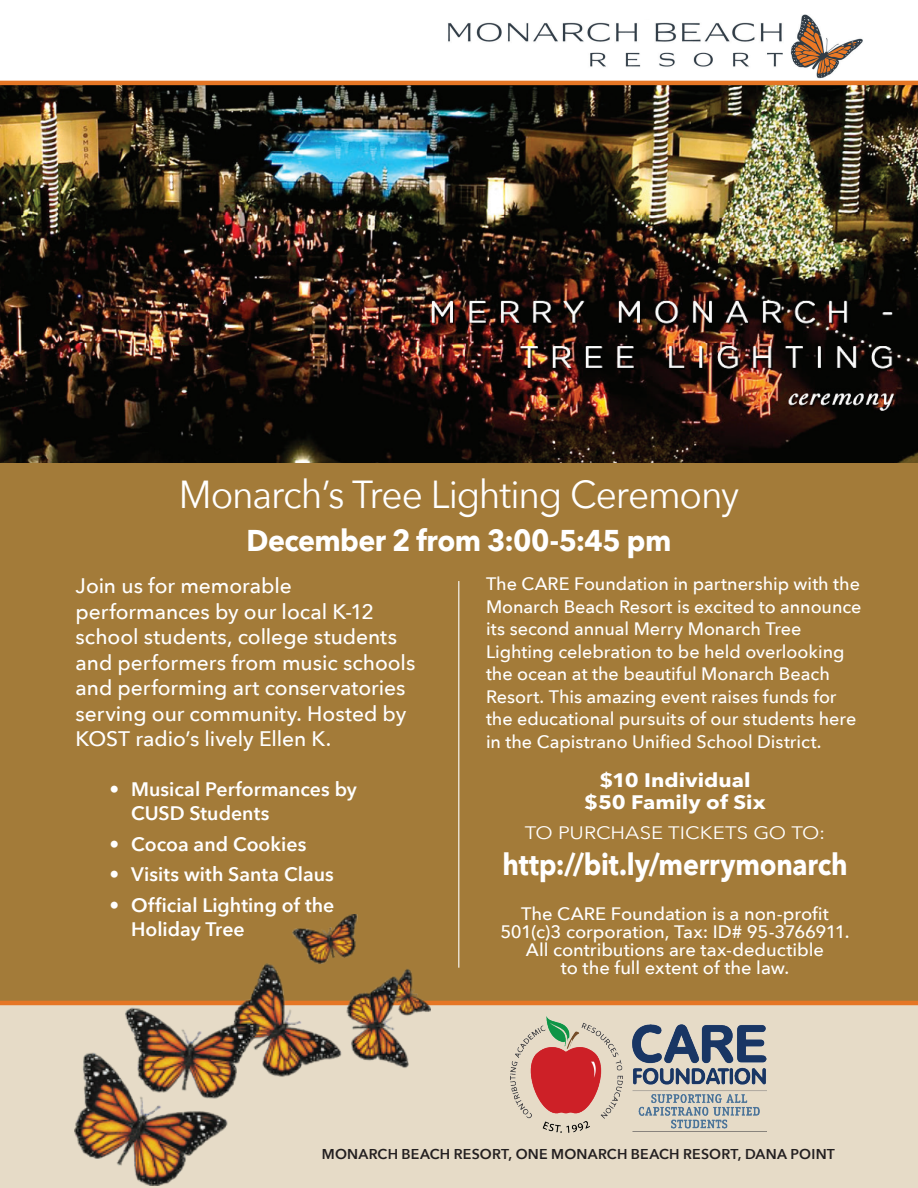
<style>
.page{position:relative;width:918px;height:1188px;background:#fff}
.page>*{position:absolute;margin:0;border:0;box-sizing:border-box;transform-origin:0 0}
.t1{font:39px "Avenir Next";letter-spacing:-.03em;color:#fff;scale:.95 1}
.t2{font:700 30px "Avenir Next";letter-spacing:-.01em;color:#fff;scale:.89 1}
.t3{font:700 30px "Avenir Next";letter-spacing:-.01em;color:#fff;scale:.95 1}
.t4{font:500 21px/25.5px "Avenir Next";letter-spacing:-.005em;color:#fff}
.t5{font:600 19.5px/24px "Avenir Next";color:#fff}
.t6{font:700 19.5px/22.5px "Avenir Next";color:#fff;text-align:center;scale:1.11 1}
.t7{font:500 18px/22.5px "Avenir Next";letter-spacing:-.005em;color:#fff}
.t8{font:18px "Avenir Next";color:#fff;scale:1.13 1}
.t9{font:600 14.25px "Avenir Next";letter-spacing:.015em;color:#231f20}
</style>
<div class="page">
<img style="left:790px;top:14px;width:73px;height:65px">
<img style="left:448px;top:22px;width:334px;height:20px">
<img style="left:590px;top:52px;width:193px;height:15px">
<div style="left:0;top:1000px;width:918px;height:188px;background:#e6dbc7"></div>
<div style="left:0;top:462px;width:918px;height:541px;background:#a37b39"></div>
<img style="left:511px;top:1016px;width:255px;height:116px">
<img style="left:0;top:85px;width:918px;height:377px">
<hr style="left:0;top:81px;width:918px;height:4px;background:#e57625">
<hr style="left:0;top:1001px;width:918px;height:4px;background:#e57625">
<img style="left:75px;top:914px;width:355px;height:272px">
<hr style="left:458px;top:581px;width:1px;height:387px;background:#fff">
<h1 class="t1" style="left:179px;top:461px;width:591px">Monarch’s Tree Lighting Ceremony</h1>
<h2 class="t3" style="left:247px;top:514px;width:449px">December 2 from 3:00-5:45 pm</h2>
<p class="t7" style="left:486px;top:572px;width:377px">The CARE Foundation in partnership with the Monarch Beach Resort is excited to announce its second annual Merry Monarch Tree Lighting celebration to be held overlooking the ocean at the beautiful Monarch Beach Resort. This amazing event raises funds for the educational pursuits of our students here in the Capistrano Unified School District.</p>
<p class="t6" style="left:584px;top:769px;width:165px">$10 Individual $50 Family of Six</p>
<p class="t8" style="left:525px;top:817px;width:267px">TO PURCHASE TICKETS GO TO:</p>
<h2 class="t2" style="left:502px;top:838px;width:389px">http://bit.ly/merrymonarch</h2>
<p class="t7" style="left:500px;top:904px;width:351px;line-height:18px;text-align:center">The CARE Foundation is a non-profit 501(c)3 corporation, Tax: ID# 95-3766911.<br>All contributions are tax-deductible<br>to the full extent of the law.</p>
<p class="t4" style="left:76px;top:573px;width:341px">Join us for memorable performances by our local K-12 school students, college students and performers from music schools and performing art conservatories serving our community. Hosted by<br>KOST radio’s lively Ellen K.</p>
<p class="t5" style="left:131px;top:777px;width:227px;text-indent:-22px">• Musical Performances by<br>CUSD Students</p>
<p class="t5" style="left:109px;top:831px;width:198px">• Cocoa and Cookies</p>
<p class="t5" style="left:109px;top:862px;width:226px">• Visits with Santa Claus</p>
<p class="t5" style="left:131px;top:893px;width:205px;text-indent:-22px">• Official Lighting of the<br>Holiday Tree</p>
<p class="t9" style="left:322px;top:1142px;width:515px">MONARCH BEACH RESORT, ONE MONARCH BEACH RESORT, DANA POINT</p>
</div>
